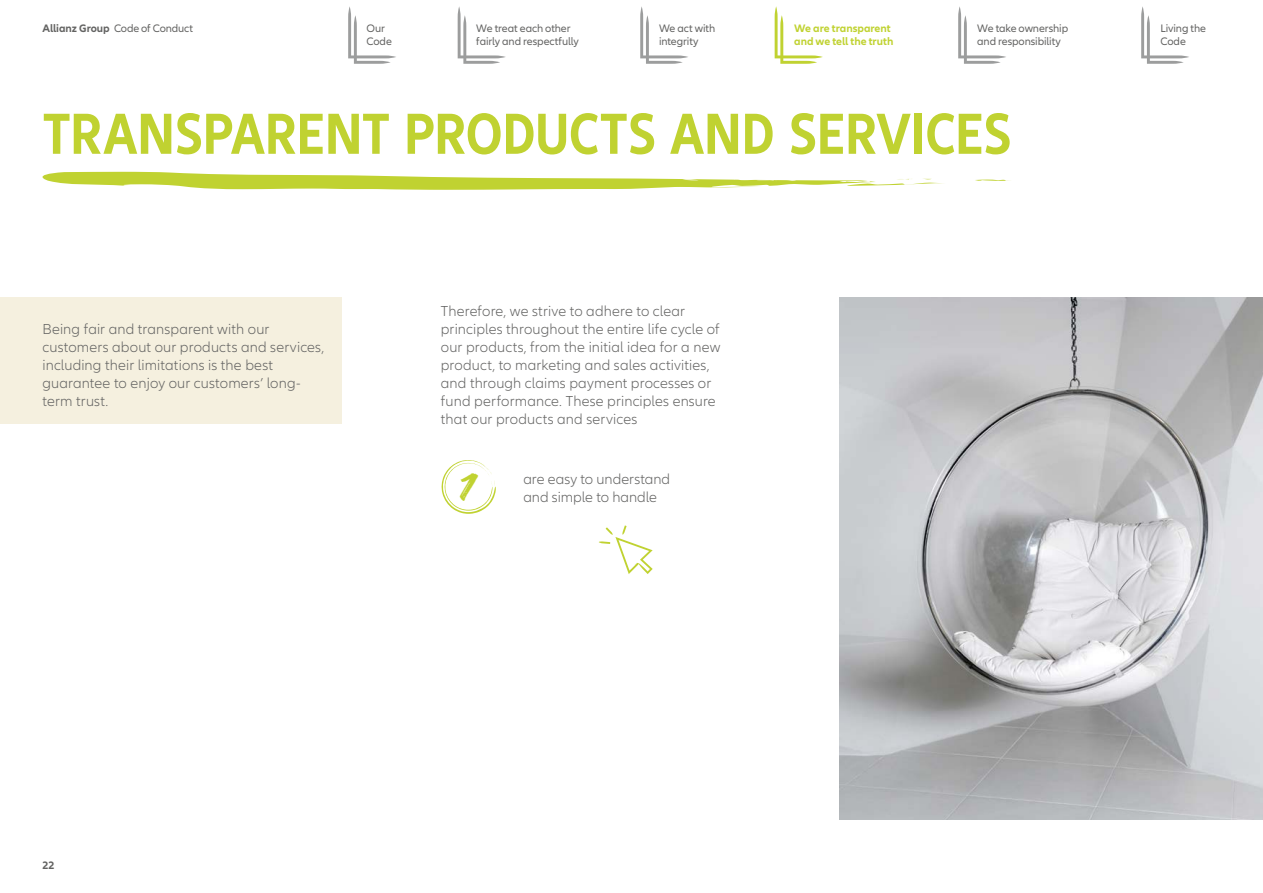
<style>
.page{position:relative;width:1263px;height:893px;background:#fff}
.page>*{position:absolute;margin:0;border:0;box-sizing:border-box;transform-origin:0 0}
.t1{font:700 condensed 60px "Allianz Neo";color:#c0d231}
.t2{font:45px "Handelson Two";color:#c0d231}
.t3{font:300 15px/18px "Allianz Neo";letter-spacing:.01em;color:#636362}
.t4{font:11.25px/13.5px "Allianz Neo";letter-spacing:-.01em;color:#636362}
.t5{font:700 11.25px/13.5px "Allianz Neo";letter-spacing:-.005em;color:#c0d231}
.t6{font:700 11.25px "Allianz Neo";color:#636362}
.s1{font-weight:700}
</style>
<div class="page">
<svg style="left:640px;top:6px;width:48px;height:58px"></svg>
<svg style="left:458px;top:6px;width:48px;height:58px"></svg>
<svg style="left:348px;top:6px;width:48px;height:58px"></svg>
<svg style="left:958px;top:6px;width:48px;height:58px"></svg>
<svg style="left:1141px;top:6px;width:48px;height:58px"></svg>
<svg style="left:775px;top:6px;width:48px;height:58px"></svg>
<svg style="left:975px;top:180px;width:36px;height:1px"></svg>
<svg style="left:42px;top:172px;width:901px;height:18px"></svg>
<img style="left:839px;top:298px;width:424px;height:522px">
<div style="left:0;top:298px;width:341px;height:126px;background:#f5f0df"></div>
<svg style="left:441px;top:460px;width:55px;height:54px"></svg>
<svg style="left:598px;top:525px;width:55px;height:49px"></svg>
<p class="t4" style="left:43px;top:22px;width:152px"><span class="s1">Allianz Group</span> Code of Conduct</p>
<p class="t4" style="left:366px;top:22px;width:27px">Our<br>Code</p>
<p class="t4" style="left:977px;top:22px;width:92px">We take ownership and responsibility</p>
<p class="t4" style="left:1160px;top:22px;width:47px">Living the<br>Code</p>
<p class="t4" style="left:476px;top:22px;width:104px">We treat each other fairly and respectfully</p>
<p class="t4" style="left:659px;top:22px;width:58px">We act with integrity</p>
<p class="t5" style="left:794px;top:22px;width:101px">We are transparent and we tell the truth</p>
<h1 class="t1" style="left:43px;top:99px;width:970px">TRANSPARENT PRODUCTS AND SERVICES</h1>
<p class="t3" style="left:43px;top:320px;width:283px">Being fair and transparent with our customers about our products and services, including their limitations is the best guarantee to enjoy our customers’ long&shy;term trust.</p>
<p class="t3" style="left:441px;top:302px;width:281px">Therefore, we strive to adhere to clear principles throughout the entire life cycle of our products, from the initial idea for a new product, to marketing and sales activities, and through claims payment processes or fund performance. These principles ensure that our products and services</p>
<h2 class="t2" style="left:454px;top:462px;width:18px">1</h2>
<p class="t3" style="left:523px;top:470px;width:148px">are easy to understand and simple to handle</p>
<p class="t6" style="left:43px;top:858px;width:14px">22</p>
</div>
